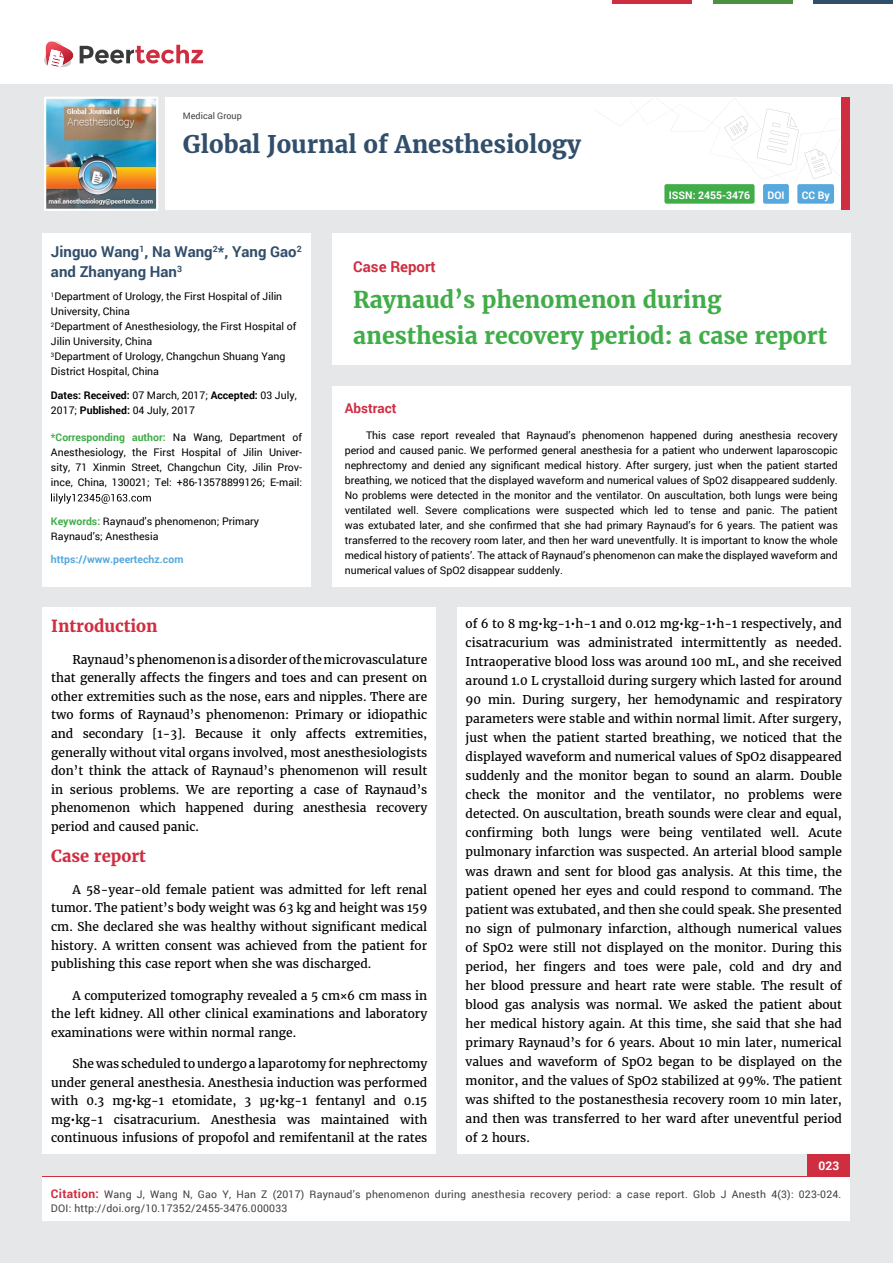
<style>
.page{position:relative;width:893px;height:1263px;background:#e6e7e8}
.page>*{position:absolute;margin:0;border:0;box-sizing:border-box;transform-origin:0 0}
.t1{font:700 24px "Merriweather";color:#314e6b}
.t2{font:700 22.95px/36px "Merriweather";color:#41ad49}
.t3{font:700 16.5px "Merriweather";color:#cf2e41}
.t4{font:700 15px/19.5px "Roboto";color:#314e6b}
.t5{font:700 15px "Roboto";color:#cf2e41}
.t6{font:700 13.5px "Roboto";color:#cf2e41}
.t7{font:12px/19px "Merriweather";color:#000;text-align:justify}
.t8{font:700 12px "Roboto";color:#fff}
.t9{font:10.5px/15px "Roboto";color:#000}
.t10{font:10.5px/13.5px "Roboto";letter-spacing:.02em;color:#414042}
.t11{font:700 10.5px "Roboto";color:#56a8dd}
.t12{font:700 10.5px "Roboto";color:#fff}
.t13{font:9px "Roboto";color:#414042}
.s1{font-weight:700}
.s2{font-weight:700;color:#41ad49}
.s3{font-weight:700;font-size:12px;color:#cf2e41}
</style>
<div class="page">
<div style="left:165px;top:98px;width:684px;height:112px;background:#fff"></div>
<svg style="left:597px;top:99px;width:244px;height:81px"></svg>
<div style="left:841px;top:98px;width:8px;height:112px;background:#cf2e41"></div>
<img style="left:44px;top:97px;width:114px;height:114px">
<div style="left:0;top:0;width:893px;height:83px;background:#fff"></div>
<svg style="left:44px;top:41px;width:159px;height:27px"></svg>
<div style="left:664px;top:184px;width:90px;height:20px;background:#41ad49;border-radius:2px"></div>
<div style="left:763px;top:184px;width:26px;height:20px;background:#56a8dd;border-radius:2px"></div>
<div style="left:797px;top:184px;width:37px;height:20px;background:#56a8dd;border-radius:2px"></div>
<hr style="left:713px;top:0;width:79px;height:3px;background:#4d9041">
<hr style="left:612px;top:0;width:80px;height:3px;background:#cf2e41">
<hr style="left:813px;top:0;width:80px;height:3px;background:#314e6b">
<div style="left:808px;top:1154px;width:42px;height:37px;background:#cf2e41"></div>
<div style="left:42px;top:1177px;width:808px;height:43px;background:#fff"></div>
<div style="left:332px;top:386px;width:518px;height:200px;background:#fff"></div>
<div style="left:332px;top:233px;width:518px;height:132px;background:#fff"></div>
<div style="left:42px;top:233px;width:269px;height:353px;background:#fff"></div>
<svg style="left:51px;top:493px;width:100px;height:11px"></svg>
<div style="left:43px;top:608px;width:393px;height:546px;background:#fff"></div>
<div style="left:457px;top:608px;width:393px;height:546px;background:#fff"></div>
<p class="t13" style="left:183px;top:110px;width:60px">Medical Group</p>
<h1 class="t1" style="left:183px;top:129px;width:399px">Global Journal of Anesthesiology</h1>
<p class="t12" style="left:669px;top:188px;width:83px">ISSN: 2455-3476</p>
<p class="t12" style="left:767px;top:188px;width:19px">DOI</p>
<p class="t12" style="left:802px;top:188px;width:29px">CC By</p>
<p class="t4" style="left:51px;top:242px;width:252px">Jinguo Wang<sup>1</sup>, Na Wang<sup>2</sup>*, Yang Gao<sup>2 </sup>and Zhanyang Han<sup>3</sup></p>
<p class="t9" style="left:51px;top:289px;width:247px"><sup>1</sup>Department of Urology, the First Hospital of Jilin University, China<br><sup>2</sup>Department of Anesthesiology, the First Hospital of Jilin University, China<br><sup>3</sup>Department of Urology, Changchun Shuang Yang District Hospital, China</p>
<p class="t9" style="left:51px;top:387px;width:247px"><span class="s1">Dates: Received:</span> 07 March, 2017; <span class="s1">Accepted:</span> 03 July,<br>2017; <span class="s1">Published:</span> 04 July, 2017</p>
<p class="t9" style="left:51px;top:430px;width:253px;text-align:justify"><span class="s2">*Corresponding author:</span> Na Wang, Department of Anesthesiology, the First Hospital of Jilin Univer&shy;sity, 71 Xinmin Street, Changchun City, Jilin Prov&shy;ince, China, 130021; Tel: +86-13578899126; E-mail:</p>
<p class="t9" style="left:51px;top:513px;width:210px"><span class="s2">Keywords:</span> Raynaud’s phenomenon; Primary<br>Raynaud’s; Anesthesia</p>
<p class="t11" style="left:51px;top:552px;width:134px">https://www.peertechz.com</p>
<p class="t5" style="left:353px;top:256px;width:84px">Case Report</p>
<h2 class="t2" style="left:353px;top:281px;width:475px">Raynaud’s phenomenon during anesthesia recovery period: a case report</h2>
<p class="t6" style="left:345px;top:399px;width:53px">Abstract</p>
<p class="t9" style="left:345px;top:427px;width:494px;text-align:justify;text-indent:21px">This case report revealed that Raynaud’s phenomenon happened during anesthesia recovery period and caused panic. We performed general anesthesia for a patient who underwent laparoscopic nephrectomy and denied any significant medical history. After surgery, just when the patient started breathing, we noticed that the displayed waveform and numerical values of SpO2 disappeared suddenly.<br>No problems were detected in the monitor and the ventilator. On auscultation, both lungs were being ventilated well. Severe complications were suspected which led to tense and panic. The patient was extubated later, and she confirmed that she had primary Raynaud’s for 6 years. The patient was transferred to the recovery room later, and then her ward uneventfully. It is important to know the whole medical history of patients’. The attack of Raynaud’s phenomenon can make the displayed waveform and numerical values of SpO2 disappear suddenly.</p>
<h3 class="t3" style="left:51px;top:616px;width:108px">Introduction</h3>
<p class="t7" style="left:51px;top:650px;width:378px;line-height:18.6px;text-indent:21px">Raynaud’s phenomenon is a disorder of the microvasculature that generally affects the fingers and toes and can present on other extremities such as the nose, ears and nipples. There are two forms of Raynaud’s phenomenon: Primary or idiopathic and secondary [1-3]. Because it only affects extremities, generally without vital organs involved, most anesthesiologists don’t think the attack of Raynaud’s phenomenon will result in serious problems. We are reporting a case of Raynaud’s phenomenon which happened during anesthesia recovery period and caused panic.</p>
<h3 class="t3" style="left:51px;top:846px;width:96px">Case report</h3>
<p class="t7" style="left:51px;top:880px;width:378px;line-height:18.6px;text-indent:21px">A 58-year-old female patient was admitted for left renal tumor. The patient’s body weight was 63 kg and height was 159 cm. She declared she was healthy without significant medical history. A written consent was achieved from the patient for publishing this case report when she was discharged.</p>
<p class="t7" style="left:51px;top:986px;width:378px;line-height:18.6px;text-indent:21px">A computerized tomography revealed a 5 cm×6 cm mass in the left kidney. All other clinical examinations and laboratory examinations were within normal range.</p>
<p class="t7" style="left:51px;top:1055px;width:378px;line-height:18.6px;text-indent:21px">She was scheduled to undergo a laparotomy for nephrectomy under general anesthesia. Anesthesia induction was performed with 0.3 mg•kg-1 etomidate, 3 μg•kg-1 fentanyl and 0.15 mg•kg-1 cisatracurium. Anesthesia was maintained with continuous infusions of propofol and remifentanil at the rates</p>
<p class="t7" style="left:466px;top:614px;width:378px">of 6 to 8 mg•kg-1•h-1 and 0.012 mg•kg-1•h-1 respectively, and cisatracurium was administrated intermittently as needed.<br>Intraoperative blood loss was around 100 mL, and she received around 1.0 L crystalloid during surgery which lasted for around 90 min. During surgery, her hemodynamic and respiratory parameters were stable and within normal limit. After surgery, just when the patient started breathing, we noticed that the displayed waveform and numerical values of SpO2 disappeared suddenly and the monitor began to sound an alarm. Double check the monitor and the ventilator, no problems were detected. On auscultation, breath sounds were clear and equal, confirming both lungs were being ventilated well. Acute pulmonary infarction was suspected. An arterial blood sample was drawn and sent for blood gas analysis. At this time, the patient opened her eyes and could respond to command. The patient was extubated, and then she could speak. She presented no sign of pulmonary infarction, although numerical values of SpO2 were still not displayed on the monitor. During this period, her fingers and toes were pale, cold and dry and her blood pressure and heart rate were stable. The result of blood gas analysis was normal. We asked the patient about her medical history again. At this time, she said that she had primary Raynaud’s for 6 years. About 10 min later, numerical values and waveform of SpO2 began to be displayed on the monitor, and the values of SpO2 stabilized at 99%. The patient was shifted to the postanesthesia recovery room 10 min later, and then was transferred to her ward after uneventful period of 2 hours.</p>
<p class="t8" style="left:818px;top:1158px;width:22px">023</p>
<p class="t10" style="left:51px;top:1188px;width:792px"><span class="s3">Citation:</span> Wang J, Wang N, Gao Y, Han Z (2017) Raynaud’s phenomenon during anesthesia recovery period: a case report. Glob J Anesth 4(3): 023-024.<br>DOI: http://doi.org/10.17352/2455-3476.000033</p>
</div>
